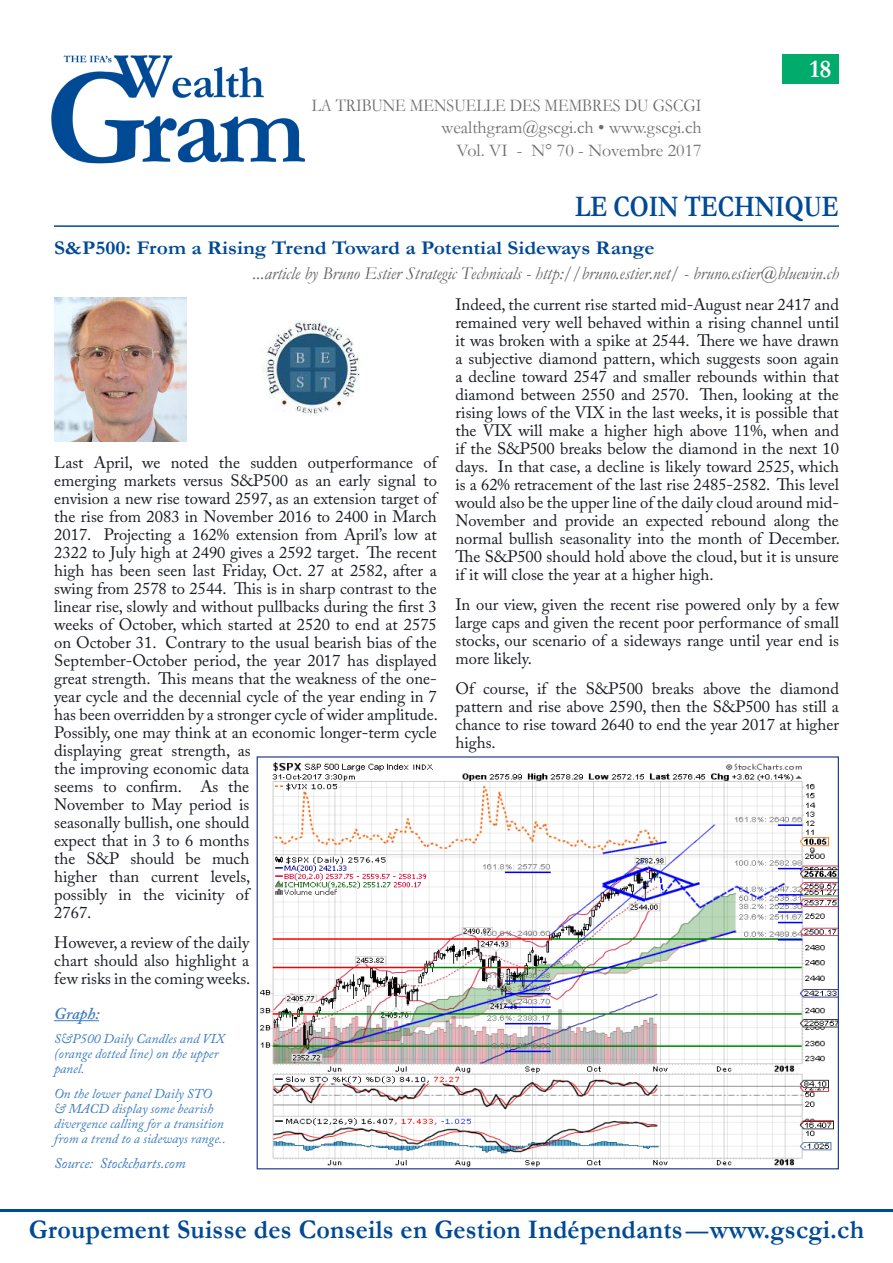
<style>
.page{position:relative;width:893px;height:1263px;background:#fff}
.page>*{position:absolute;margin:0;border:0;box-sizing:border-box;transform-origin:0 0}
.Upper_Right{font:700 30px "Garamond";color:#004995;scale:.8 1}
.Upper_Right-2{font:700 27px "Garamond";letter-spacing:.01em;color:#004995;scale:.96 1}
.Upper_Right-3{font:700 25.5px "Garamond";color:#fff}
.Upper_Right-4{font:700 22.5px "Garamond";color:#004995}
.Upper_Right-5{font:700 19.5px "Garamond";color:#004995;scale:1.1 1}
.Upper_Right-6{font:italic 18px "Garamond";color:#5f5f62}
.Upper_Right-7{font:18px "Garamond";color:#6d6e71}
.Upper_Right-8{font:18px "Garamond";color:#6d6e71;scale:.9 1}
.Body_2{font:16.5px/18px "Adobe Caslon Pro";color:#171b21;text-align:justify}
.Body_2-2{font:italic 600 16.5px "Adobe Caslon Pro";letter-spacing:-.01em;color:#3b7cc0}
.Body_2-3{font:italic 14.85px "Adobe Caslon Pro";color:#3b7cc0}
.Body_2-4{font:italic 13.5px/15px "Adobe Caslon Pro";color:#3b7cc0}
</style>
<div class="page">
<img style="left:51px;top:55px;width:255px;height:109px">
<div style="left:782px;top:54px;width:57px;height:29px;background:#00ab6b"></div>
<hr style="left:54px;top:225px;width:785px;height:2px;background:#004995">
<hr style="left:0;top:1209px;width:893px;height:3px;background:#004995">
<img style="left:54px;top:298px;width:132px;height:143px">
<hr style="left:54px;top:1020px;width:45px;height:1px;background:#3b7cc0">
<img style="left:259px;top:762px;width:578px;height:405px">
<img style="left:263px;top:321px;width:97px;height:93px">
<p class="Upper_Right-8" style="left:312px;top:93px;width:435px">LA TRIBUNE MENSUELLE DES MEMBRES DU GSCGI</p>
<p class="Upper_Right-7" style="left:442px;top:115px;width:261px">wealthgram@gscgi.ch • www.gscgi.ch</p>
<p class="Upper_Right-7" style="left:456px;top:138px;width:247px">Vol. VI - N° 70 - Novembre 2017</p>
<p class="Upper_Right-3" style="left:809px;top:51px;width:24px">18</p>
<p class="Upper_Right" style="left:575px;top:186px;width:331px">LE COIN TECHNIQUE</p>
<p class="Upper_Right-5" style="left:54px;top:234px;width:547px">S&amp;P500: From a Rising Trend Toward a Potential Sideways Range</p>
<p class="Upper_Right-6" style="left:253px;top:261px;width:588px">...article by Bruno Estier Strategic Technicals - http://bruno.estier.net/ - bruno.estier@bluewin.ch</p>
<p class="Body_2" style="left:54px;top:453px;width:385px;text-align:left">Last April, we noted the sudden outperformance of emerging markets versus S&amp;P500 as an early signal to envision a new rise toward 2597, as an extension target of the rise from 2083 in November 2016 to 2400 in March 2017. Projecting a 162% extension from April’s low at 2322 to July high at 2490 gives a 2592 target. The recent high has been seen last Friday, Oct. 27 at 2582, after a swing from 2578 to 2544. This is in sharp contrast to the linear rise, slowly and without pullbacks during the first 3 weeks of October, which started at 2520 to end at 2575 on October 31. Contrary to the usual bearish bias of the September-October period, the year 2017 has displayed great strength. This means that the weakness of the one&shy;year cycle and the decennial cycle of the year ending in 7 has been overridden by a stronger cycle of wider amplitude.<br>Possibly, one may think at an economic longer-term cycle displaying great strength, as<br>the improving economic data<br>seems to confirm. As the<br>November to May period is<br>seasonally bullish, one should<br>expect that in 3 to 6 months<br>the S&amp;P should be much<br>higher than current levels,<br>possibly in the vicinity of<br>2767.</p>
<p class="Body_2" style="left:54px;top:933px;width:198px">However, a review of the daily chart should also highlight a few risks in the coming weeks.</p>
<p class="Body_2-2" style="left:54px;top:1004px;width:47px">Graph:</p>
<p class="Body_2-4" style="left:54px;top:1031px;width:172px">S&amp;P500 Daily Candles and VIX (orange dotted line) on the upper panel.</p>
<p class="Body_2-4" style="left:54px;top:1085px;width:173px">On the lower panel Daily STO &amp; MACD display some bearish divergence calling for a transition from a trend to a sideways range..</p>
<p class="Body_2-3" style="left:54px;top:1154px;width:133px">Source: Stockcharts.com</p>
<p class="Body_2" style="left:455px;top:295px;width:386px">Indeed, the current rise started mid-August near 2417 and remained very well behaved within a rising channel until it was broken with a spike at 2544. There we have drawn a subjective diamond pattern, which suggests soon again a decline toward 2547 and smaller rebounds within that diamond between 2550 and 2570. Then, looking at the rising lows of the VIX in the last weeks, it is possible that the VIX will make a higher high above 11%, when and if the S&amp;P500 breaks below the diamond in the next 10 days. In that case, a decline is likely toward 2525, which is a 62% retracement of the last rise 2485-2582. This level would also be the upper line of the daily cloud around mid-November and provide an expected rebound along the normal bullish seasonality into the month of December.<br>The S&amp;P500 should hold above the cloud, but it is unsure if it will close the year at a higher high.</p>
<p class="Body_2" style="left:455px;top:595px;width:385px">In our view, given the recent rise powered only by a few large caps and given the recent poor performance of small stocks, our scenario of a sideways range until year end is more likely.</p>
<p class="Body_2" style="left:455px;top:679px;width:385px">Of course, if the S&amp;P500 breaks above the diamond pattern and rise above 2590, then the S&amp;P500 has still a chance to rise toward 2640 to end the year 2017 at higher highs.</p>
<p class="Upper_Right-2" style="left:29px;top:1211px;width:871px">Groupement Suisse des Conseils en Gestion Indépendants www.gscgi.ch</p>
<p class="Upper_Right-4" style="left:686px;top:1216px;width:24px">—</p>
</div>
